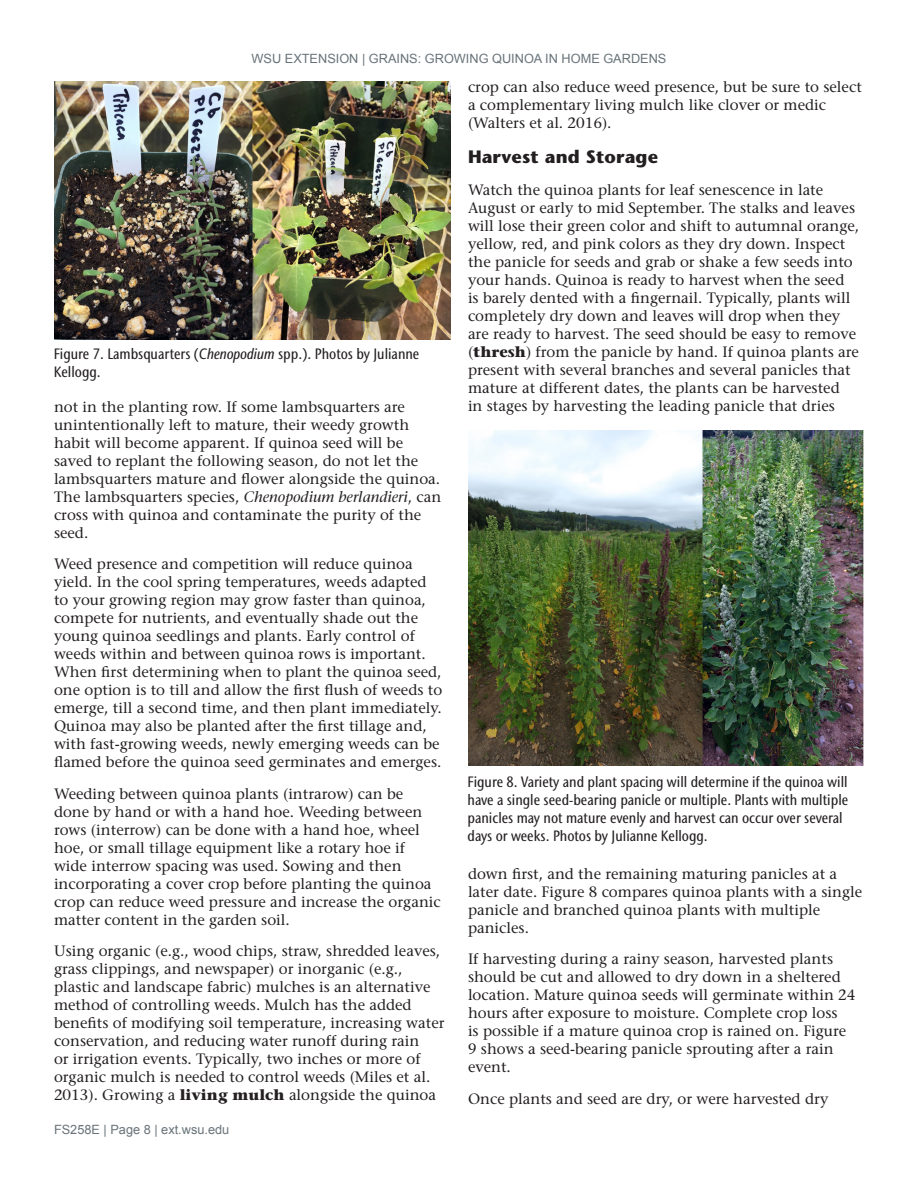
<style>
.page{position:relative;width:918px;height:1188px;background:#fff}
.page>*{position:absolute;margin:0;border:0;box-sizing:border-box;transform-origin:0 0}
.Body_Head{font:700 18px "Stone Sans Std";letter-spacing:.01em;color:#231f20}
.Body_Text{font:500 15px/18px "Stone Serif Std";color:#231f20}
.Figure{font:500 condensed 15px/18px "Stone Sans IIITC Std";color:#231f20}
.t1{font:12.75px "Arial";color:#687379}
.s1{font-style:italic}
.s2{font-weight:700}
</style>
<div class="page">
<img style="left:54px;top:81px;width:396px;height:258px">
<img style="left:468px;top:431px;width:396px;height:334px">
<p class="t1" style="left:252px;top:50px;width:416px">WSU EXTENSION | GRAINS: GROWING QUINOA IN HOME GARDENS</p>
<p class="Figure" style="left:54px;top:345px;width:367px">Figure 7. Lambsquarters (<span class="s1">Chenopodium</span> spp.). Photos by Julianne<br>Kellogg.</p>
<p class="Body_Text" style="left:54px;top:397px;width:389px">not in the planting row. If some lambsquarters are unintentionally left to mature, their weedy growth habit will become apparent. If quinoa seed will be saved to replant the following season, do not let the lambsquarters mature and flower alongside the quinoa.<br>The lambsquarters species, <span class="s1">Chenopodium berlandieri</span>, can cross with quinoa and contaminate the purity of the seed.</p>
<p class="Body_Text" style="left:54px;top:555px;width:390px">Weed presence and competition will reduce quinoa yield. In the cool spring temperatures, weeds adapted to your growing region may grow faster than quinoa, compete for nutrients, and eventually shade out the young quinoa seedlings and plants. Early control of weeds within and between quinoa rows is important.<br>When first determining when to plant the quinoa seed, one option is to till and allow the first flush of weeds to emerge, till a second time, and then plant immediately.<br>Quinoa may also be planted after the first tillage and, with fast-growing weeds, newly emerging weeds can be flamed before the quinoa seed germinates and emerges.</p>
<p class="Body_Text" style="left:54px;top:784px;width:388px">Weeding between quinoa plants (intrarow) can be done by hand or with a hand hoe. Weeding between rows (interrow) can be done with a hand hoe, wheel hoe, or small tillage equipment like a rotary hoe if wide interrow spacing was used. Sowing and then incorporating a cover crop before planting the quinoa crop can reduce weed pressure and increase the organic matter content in the garden soil.</p>
<p class="Body_Text" style="left:54px;top:942px;width:392px">Using organic (e.g., wood chips, straw, shredded leaves, grass clippings, and newspaper) or inorganic (e.g., plastic and landscape fabric) mulches is an alternative method of controlling weeds. Mulch has the added benefits of modifying soil temperature, increasing water conservation, and reducing water runoff during rain<br>or irrigation events. Typically, two inches or more of organic mulch is needed to control weeds (Miles et al.<br>2013). Growing a <span class="s2">living mulch</span> alongside the quinoa</p>
<p class="t1" style="left:54px;top:1121px;width:177px">FS258E | Page 8 | ext.wsu.edu</p>
<p class="Body_Text" style="left:468px;top:78px;width:395px">crop can also reduce weed presence, but be sure to select a complementary living mulch like clover or medic (Walters et al. 2016).</p>
<p class="Body_Head" style="left:468px;top:146px;width:192px">Harvest and Storage</p>
<p class="Body_Text" style="left:468px;top:180px;width:393px">Watch the quinoa plants for leaf senescence in late August or early to mid September. The stalks and leaves will lose their green color and shift to autumnal orange, yellow, red, and pink colors as they dry down. Inspect the panicle for seeds and grab or shake a few seeds into your hands. Quinoa is ready to harvest when the seed<br>is barely dented with a fingernail. Typically, plants will completely dry down and leaves will drop when they are ready to harvest. The seed should be easy to remove (<span class="s2">thresh</span>) from the panicle by hand. If quinoa plants are present with several branches and several panicles that mature at different dates, the plants can be harvested<br>in stages by harvesting the leading panicle that dries</p>
<p class="Figure" style="left:468px;top:773px;width:382px">Figure 8. Variety and plant spacing will determine if the quinoa will have a single seed-bearing panicle or multiple. Plants with multiple panicles may not mature evenly and harvest can occur over several days or weeks. Photos by Julianne Kellogg.</p>
<p class="Body_Text" style="left:468px;top:864px;width:396px">down first, and the remaining maturing panicles at a later date. Figure 8 compares quinoa plants with a single panicle and branched quinoa plants with multiple panicles.</p>
<p class="Body_Text" style="left:468px;top:950px;width:389px">If harvesting during a rainy season, harvested plants should be cut and allowed to dry down in a sheltered location. Mature quinoa seeds will germinate within 24 hours after exposure to moisture. Complete crop loss<br>is possible if a mature quinoa crop is rained on. Figure 9 shows a seed-bearing panicle sprouting after a rain event.</p>
<p class="Body_Text" style="left:468px;top:1089px;width:362px">Once plants and seed are dry, or were harvested dry</p>
</div>
